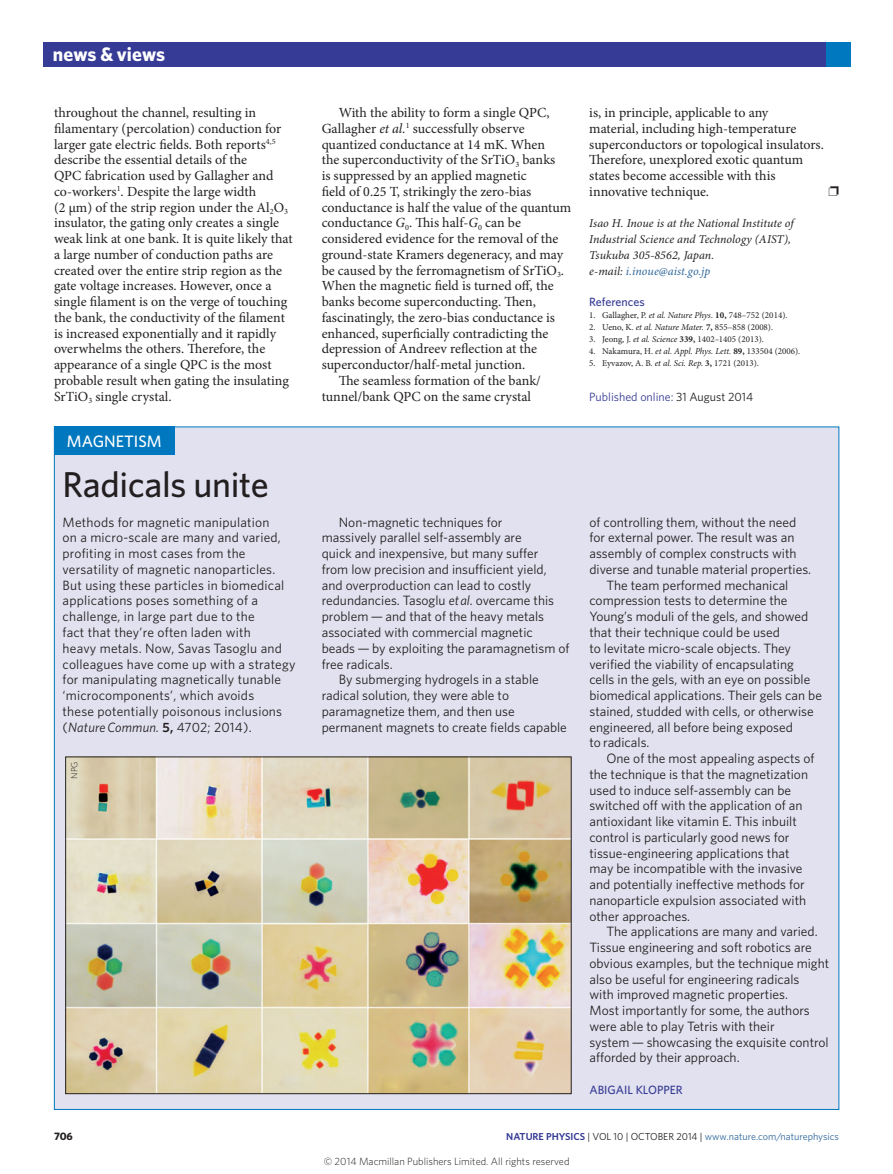
<style>
.page{position:relative;width:893px;height:1174px;background:#fff}
.page>*{position:absolute;margin:0;border:0;box-sizing:border-box;transform-origin:0 0}
.Pic_story_title{font:500 36px "Whitney";letter-spacing:-.01em;color:#231f20}
.t1{font:700 19.5px "Whitney";color:#fff}
.Pic_story_subject{font:500 16.5px "Whitney";color:#fff}
.Body_text{font:13.95px/15.8px "Minion Pro";color:#231f20}
.Pic_story_body_text{font:13.5px/15.8px "Whitney";color:#231f20}
.Pic_story_body_firs{font:13.5px/15.8px "Whitney";letter-spacing:.015em;color:#231f20}
.Author_information{font:italic 12px/15.8px "Minion Pro";letter-spacing:.005em;color:#231f20}
.Published_Corrected{font:12px "Whitney";color:#363b95}
.Pic_story_author{font:500 12px "Whitney";color:#363b95}
.Ref_head{font:500 12px "Whitney";color:#363b95}
.t2{font:700 10.8px "Whitney";color:#231f20}
.t3{font:300 10.5px "Whitney";color:#1d1d1b}
.t4{font:10.2px "Whitney";color:#2f679b}
.References{font:9px "Minion Pro";color:#231f20}
.Picture_credit{font:300 9px "Whitney";color:#231f20}
.s1{font-style:italic}
.s2{font-weight:600}
.s3{color:#2f679b}
.s4{font-weight:700}
.s5{color:#231f20}
.s6{font-weight:600;color:#363b95}
</style>
<div class="page">
<div style="left:43px;top:43px;width:807px;height:24px;background:#363b95"></div>
<div style="left:826px;top:43px;width:24px;height:24px;background:#0078c0"></div>
<div style="left:54px;top:427px;width:785px;height:682px;background:#e2e1ef"></div>
<img style="left:67px;top:758px;width:502px;height:333px">
<div style="left:54px;top:427px;width:121px;height:28px;background:#0078c0"></div>
<h2 class="t1" style="left:53px;top:41px;width:114px">news &amp; views</h2>
<p class="Body_text" style="left:54px;top:105px;width:240px">throughout the channel, resulting in filamentary (percolation) conduction for larger gate electric fields. Both reports<sup>4,5 </sup>describe the essential details of the<br>QPC fabrication used by Gallagher and co-workers<sup>1</sup>. Despite the large width<br>(2 μm) of the strip region under the Al<sub>2</sub>O<sub>3 </sub>insulator, the gating only creates a single weak link at one bank. It is quite likely that a large number of conduction paths are created over the entire strip region as the gate voltage increases. However, once a single filament is on the verge of touching the bank, the conductivity of the filament is increased exponentially and it rapidly overwhelms the others. Therefore, the appearance of a single QPC is the most probable result when gating the insulating SrTiO<sub>3</sub> single crystal.</p>
<p class="Body_text" style="left:322px;top:105px;width:251px;text-indent:17px">With the ability to form a single QPC, Gallagher <span class="s1">et al.</span><sup>1</sup> successfully observe quantized conductance at 14 mK. When<br>the superconductivity of the SrTiO<sub>3</sub> banks<br>is suppressed by an applied magnetic<br>field of 0.25 T, strikingly the zero-bias conductance is half the value of the quantum conductance <span class="s1">G</span><sub>0</sub>. This half-<span class="s1">G</span><sub>0</sub> can be considered evidence for the removal of the ground-state Kramers degeneracy, and may be caused by the ferromagnetism of SrTiO<sub>3</sub>.<br>When the magnetic field is turned off, the banks become superconducting. Then, fascinatingly, the zero-bias conductance is enhanced, superficially contradicting the depression of Andreev reflection at the superconductor/half-metal junction.</p>
<p class="Body_text" style="left:322px;top:372px;width:221px;text-indent:17px">The seamless formation of the bank/ tunnel/bank QPC on the same crystal</p>
<p class="Pic_story_subject" style="left:67px;top:430px;width:96px">MAGNETISM</p>
<p class="Pic_story_title" style="left:63px;top:461px;width:208px">Radicals unite</p>
<p class="Pic_story_body_firs" style="left:63px;top:514px;width:234px">Methods for magnetic manipulation<br>on a micro-scale are many and varied, profiting in most cases from the versatility of magnetic nanoparticles.<br>But using these particles in biomedical applications poses something of a challenge, in large part due to the<br>fact that they’re often laden with<br>heavy metals. Now, Savas Tasoglu and colleagues have come up with a strategy for manipulating magnetically tunable ‘microcomponents’, which avoids<br>these potentially poisonous inclusions (<span class="s1">Nature Commun.</span> <span class="s2">5,</span> 4702; 2014).</p>
<p class="Picture_credit" style="left:68px;top:778px;width:19px;rotate:-90deg">NPG</p>
<p class="Pic_story_body_text" style="left:322px;top:514px;width:249px;text-indent:17px">Non-magnetic techniques for<br>massively parallel self-assembly are<br>quick and inexpensive, but many suffer<br>from low precision and insufficient yield, and overproduction can lead to costly redundancies. Tasoglu <span class="s1">et al.</span> overcame this problem — and that of the heavy metals associated with commercial magnetic beads — by exploiting the paramagnetism of free radicals.</p>
<p class="Pic_story_body_text" style="left:322px;top:671px;width:247px;text-indent:17px">By submerging hydrogels in a stable radical solution, they were able to paramagnetize them, and then use permanent magnets to create fields capable</p>
<p class="Body_text" style="left:589px;top:105px;width:236px">is, in principle, applicable to any<br>material, including high-temperature superconductors or topological insulators.<br>Therefore, unexplored exotic quantum states become accessible with this innovative technique.</p>
<p class="Author_information" style="left:589px;top:216px;width:206px">Isao H. Inoue is at the National Institute of Industrial Science and Technology (AIST), Tsukuba 305-8562, Japan.<br>e-mail: <span class="s3">i.inoue@aist.go.jp</span></p>
<p class="Ref_head" style="left:589px;top:294px;width:57px">References</p>
<p class="References" style="left:589px;top:309px;width:200px">1. Gallagher, P. <span class="s1">et al. Nature Phys.</span> <span class="s4">10,</span> 748–752 (2014).</p>
<p class="References" style="left:589px;top:321px;width:185px">2. Ueno, K. <span class="s1">et al. Nature Mater.</span> <span class="s4">7,</span> 855–858 (2008).</p>
<p class="References" style="left:589px;top:333px;width:176px">3. Jeong, J. <span class="s1">et al. Science</span> <span class="s4">339,</span> 1402–1405 (2013).</p>
<p class="References" style="left:589px;top:345px;width:212px">4. Nakamura, H. <span class="s1">et al. Appl. Phys. Lett.</span> <span class="s4">89,</span> 133504 (2006).</p>
<p class="References" style="left:589px;top:357px;width:171px">5. Eyvazov, A. B. <span class="s1">et al. Sci. Rep.</span> <span class="s4">3,</span> 1721 (2013).</p>
<p class="Published_Corrected" style="left:589px;top:388px;width:165px">Published online: <span class="s5">31 August 2014</span></p>
<p class="Pic_story_body_text" style="left:589px;top:514px;width:223px">of controlling them, without the need for external power. The result was an assembly of complex constructs with diverse and tunable material properties.</p>
<p class="Pic_story_body_text" style="left:589px;top:577px;width:234px;text-indent:17px">The team performed mechanical compression tests to determine the Young’s moduli of the gels, and showed that their technique could be used<br>to levitate micro-scale objects. They verified the viability of encapsulating cells in the gels, with an eye on possible biomedical applications. Their gels can be stained, studded with cells, or otherwise engineered, all before being exposed<br>to radicals.</p>
<p class="Pic_story_body_text" style="left:589px;top:750px;width:227px;text-indent:17px">One of the most appealing aspects of the technique is that the magnetization used to induce self-assembly can be switched off with the application of an antioxidant like vitamin E. This inbuilt control is particularly good news for tissue-engineering applications that may be incompatible with the invasive and potentially ineffective methods for nanoparticle expulsion associated with other approaches.</p>
<p class="Pic_story_body_text" style="left:589px;top:923px;width:241px;text-indent:17px">The applications are many and varied.<br>Tissue engineering and soft robotics are obvious examples, but the technique might also be useful for engineering radicals<br>with improved magnetic properties.<br>Most importantly for some, the authors were able to play Tetris with their<br>system — showcasing the exquisite control afforded by their approach.</p>
<p class="Pic_story_author" style="left:589px;top:1081px;width:95px">ABIGAIL KLOPPER</p>
<p class="t2" style="left:54px;top:1129px;width:20px">706</p>
<p class="t4" style="left:506px;top:1129px;width:334px"><span class="s6">NATURE PHYSICS</span> <span class="s5">| VOL 10 | OCTOBER 2014 |</span> www.nature.com/naturephysics</p>
<p class="t3" style="left:324px;top:1154px;width:247px">© 2014 Macmillan Publishers Limited. All rights reserved</p>
</div>
